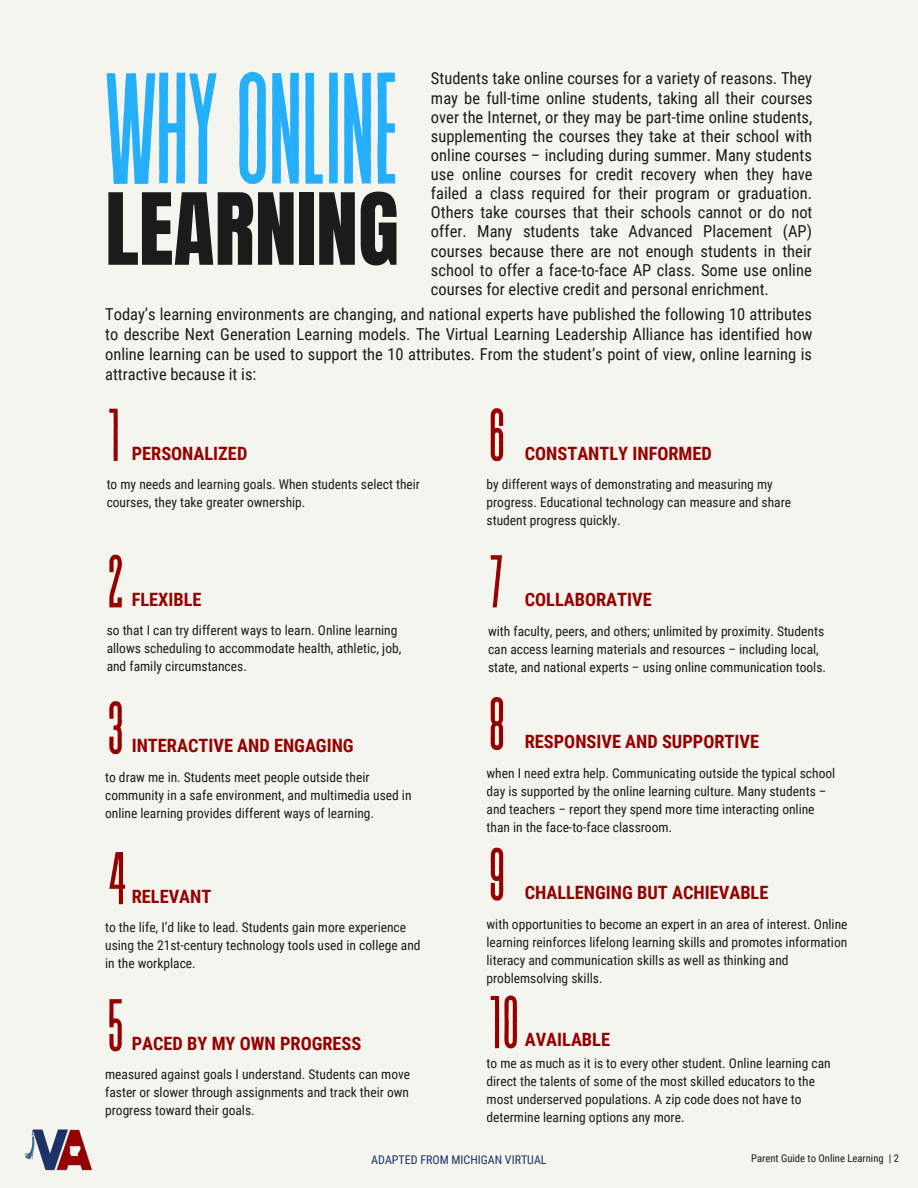
<style>
.page{position:relative;width:918px;height:1188px;background:#f5f5ef}
.page>*{position:absolute;margin:0;border:0;box-sizing:border-box;transform-origin:0 0}
.t1{font:158.1px "Revive 80 Tall";letter-spacing:-.03em;color:#25aefa}
.t2{font:84.45px "Anton";color:#1c1b1b}
.t3{font:74.55px "Revive 80 Tall";color:#960000}
.t4{font:700 18.3px "Roboto Condensed";color:#960000}
.t5{font:16.5px/19.2px "Roboto Condensed";color:#1c1b1b;text-align:justify}
.t6{font:13.5px/18px "Roboto Condensed";color:#1c1b1b}
.t7{font:12px "Roboto Condensed";color:#1b3168}
.t8{font:10.65px "Roboto Condensed";color:#1c1b1b}
</style>
<div class="page">
<img style="left:25px;top:1130px;width:67px;height:40px">
<h1 class="t1" style="left:103px;top:48px;width:299px">WHYONLINE</h1>
<h2 class="t2" style="left:105px;top:169px;width:295px">LEARNING</h2>
<p class="t5" style="left:431px;top:69px;width:383px">Students take online courses for a variety of reasons. They may be full-time online students, taking all their courses over the Internet, or they may be part-time online students, supplementing the courses they take at their school with online courses – including during summer. Many students use online courses for credit recovery when they have failed a class required for their program or graduation.<br>Others take courses that their schools cannot or do not offer. Many students take Advanced Placement (AP) courses because there are not enough students in their school to offer a face-to-face AP class. Some use online courses for elective credit and personal enrichment.</p>
<p class="t5" style="left:105px;top:304px;width:709px;line-height:20.2px">Today’s learning environments are changing, and national experts have published the following 10 attributes to describe Next Generation Learning models. The Virtual Learning Leadership Alliance has identified how online learning can be used to support the 10 attributes. From the student’s point of view, online learning is attractive because it is:</p>
<h3 class="t3" style="left:107px;top:397px;width:15px">1</h3>
<h3 class="t4" style="left:132px;top:443px;width:117px">PERSONALIZED</h3>
<p class="t6" style="left:107px;top:475px;width:315px">to my needs and learning goals. When students select their courses, they take greater ownership.</p>
<h3 class="t3" style="left:107px;top:544px;width:19px">2</h3>
<h3 class="t4" style="left:132px;top:589px;width:71px">FLEXIBLE</h3>
<p class="t6" style="left:107px;top:622px;width:296px">so that I can try different ways to learn. Online learning allows scheduling to accommodate health, athletic, job, and family circumstances.</p>
<h3 class="t3" style="left:107px;top:690px;width:19px">3</h3>
<h3 class="t4" style="left:132px;top:736px;width:223px">INTERACTIVE AND ENGAGING</h3>
<p class="t6" style="left:105px;top:768px;width:308px">to draw me in. Students meet people outside their community in a safe environment, and multimedia used in online learning provides different ways of learning.</p>
<h3 class="t3" style="left:107px;top:841px;width:23px">4</h3>
<h3 class="t4" style="left:132px;top:886px;width:81px">RELEVANT</h3>
<p class="t6" style="left:105px;top:919px;width:317px">to the life, I’d like to lead. Students gain more experience using the 21st-century technology tools used in college and in the workplace.</p>
<h3 class="t3" style="left:107px;top:988px;width:19px">5</h3>
<h3 class="t4" style="left:132px;top:1033px;width:231px">PACED BY MY OWN PROGRESS</h3>
<p class="t6" style="left:105px;top:1066px;width:307px;text-align:justify">measured against goals I understand. Students can move faster or slower through assignments and track their own progress toward their goals.</p>
<h3 class="t3" style="left:488px;top:397px;width:19px">6</h3>
<h3 class="t4" style="left:525px;top:443px;width:189px">CONSTANTLY INFORMED</h3>
<p class="t6" style="left:487px;top:475px;width:306px">by different ways of demonstrating and measuring my progress. Educational technology can measure and share student progress quickly.</p>
<h3 class="t3" style="left:488px;top:544px;width:18px">7</h3>
<h3 class="t4" style="left:525px;top:589px;width:129px">COLLABORATIVE</h3>
<p class="t6" style="left:488px;top:623px;width:339px">with faculty, peers, and others; unlimited by proximity. Students can access learning materials and resources – including local, state, and national experts – using online communication tools.</p>
<h3 class="t3" style="left:488px;top:686px;width:19px">8</h3>
<h3 class="t4" style="left:525px;top:731px;width:236px">RESPONSIVE AND SUPPORTIVE</h3>
<p class="t6" style="left:487px;top:764px;width:350px">when I need extra help. Communicating outside the typical school day is supported by the online learning culture. Many students – and teachers – report they spend more time interacting online than in the face-to-face classroom.</p>
<h3 class="t3" style="left:488px;top:837px;width:19px">9</h3>
<h3 class="t4" style="left:525px;top:882px;width:245px">CHALLENGING BUT ACHIEVABLE</h3>
<p class="t6" style="left:487px;top:916px;width:363px">with opportunities to become an expert in an area of interest. Online learning reinforces lifelong learning skills and promotes information literacy and communication skills as well as thinking and problemsolving skills.</p>
<h3 class="t3" style="left:488px;top:984px;width:33px">10</h3>
<h3 class="t4" style="left:525px;top:1029px;width:87px">AVAILABLE</h3>
<p class="t6" style="left:487px;top:1055px;width:346px">to me as much as it is to every other student. Online learning can direct the talents of some of the most skilled educators to the most underserved populations. A zip code does not have to determine learning options any more.</p>
<p class="t7" style="left:371px;top:1153px;width:177px">ADAPTED FROM MICHIGAN VIRTUAL</p>
<p class="t8" style="left:751px;top:1153px;width:149px">Parent Guide to Online Learning | 2</p>
</div>
